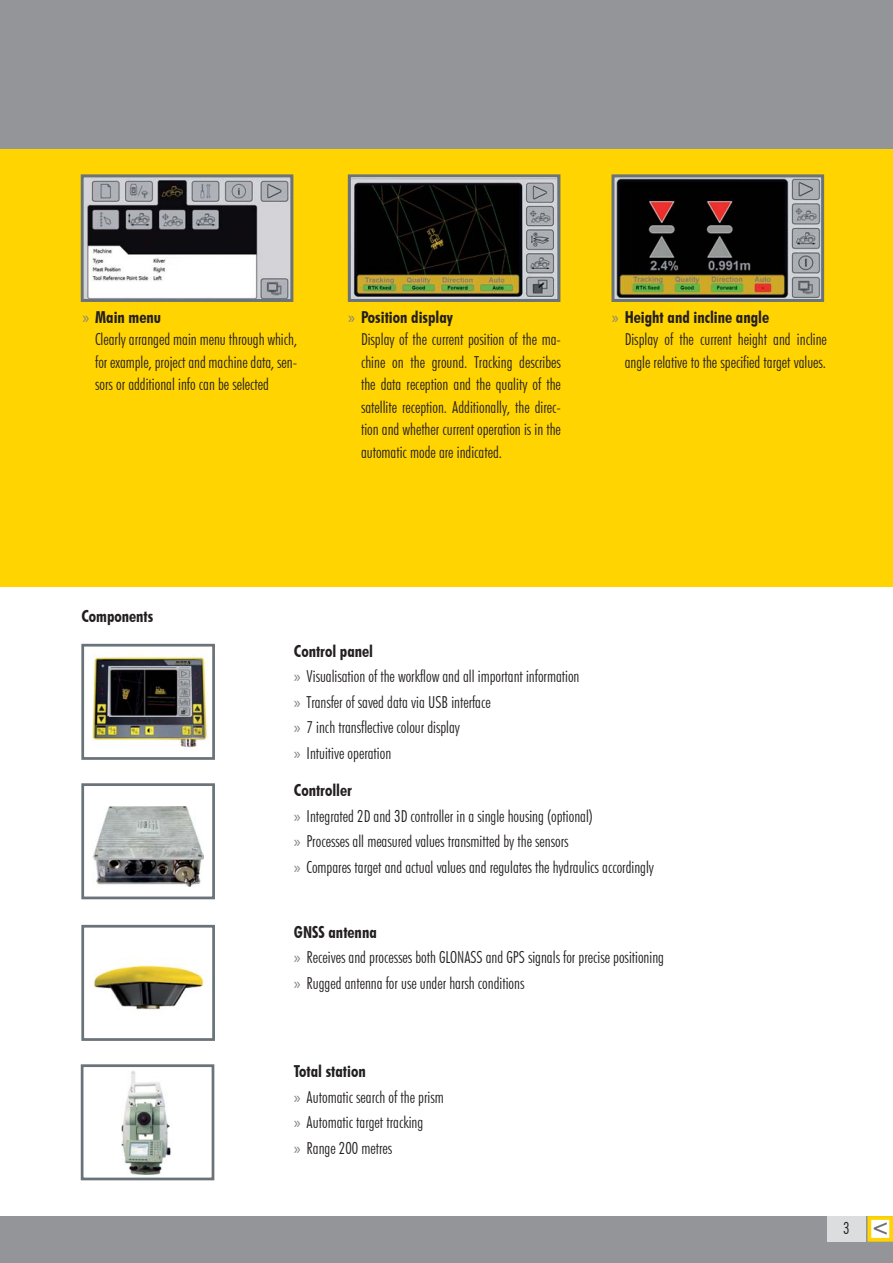
<style>
.page{position:relative;width:893px;height:1263px;background:#fff}
.page>*{position:absolute;margin:0;border:0;box-sizing:border-box;transform-origin:0 0}
.t1{font:700 condensed 22.5px "Futura BT";color:#6d6e70}
.t2{font:300 condensed 16.5px/25.5px "Futura BT";color:#231f20}
.t3{font:700 condensed 16.5px "Futura BT";color:#231f20}
.s1{font-family:"Myriad Pro";font-weight:400;font-stretch:normal;color:#808285}
.s2{font-weight:700}
</style>
<div class="page">
<div style="left:0;top:1216px;width:893px;height:47px;background:#939598"></div>
<div style="left:827px;top:1216px;width:38px;height:26px;background:#dcddde"></div>
<div style="left:869px;top:1218px;width:22px;height:22px;background:#fff"></div>
<div style="left:867px;top:1216px;width:26px;height:26px;border:4px solid #ffd400"></div>
<div style="left:0;top:0;width:893px;height:149px;background:#939598"></div>
<div style="left:0;top:149px;width:893px;height:438px;background:#ffd400"></div>
<img style="left:92px;top:655px;width:117px;height:93px">
<div style="left:81px;top:644px;width:134px;height:116px;border:3px solid #6a7379"></div>
<img style="left:92px;top:806px;width:111px;height:80px">
<div style="left:81px;top:783px;width:134px;height:116px;border:3px solid #6a7379"></div>
<img style="left:93px;top:965px;width:114px;height:45px">
<div style="left:81px;top:925px;width:134px;height:116px;border:3px solid #6a7379"></div>
<img style="left:121px;top:1071px;width:50px;height:104px">
<div style="left:81px;top:1064px;width:133px;height:116px;border:3px solid #6a7379"></div>
<img style="left:85px;top:178px;width:204px;height:120px">
<div style="left:81px;top:174px;width:212px;height:128px;border:3px solid #6a7379"></div>
<img style="left:352px;top:178px;width:204px;height:120px">
<div style="left:348px;top:174px;width:212px;height:128px;border:3px solid #6a7379"></div>
<img style="left:615px;top:178px;width:205px;height:120px">
<div style="left:611px;top:174px;width:213px;height:128px;border:3px solid #6a7379"></div>
<img style="left:109px;top:668px;width:81px;height:49px">
<p class="t2" style="left:95px;top:306px;width:204px;line-height:22.5px;text-indent:-13px"><span class="s1">»</span> <span class="s2">Main menu<br></span>Clearly arranged main menu through which, for example, project and machine data, sen&shy;sors or additional info can be selected</p>
<p class="t2" style="left:361px;top:306px;width:201px;line-height:22.5px;text-indent:-13px"><span class="s1">»</span> <span class="s2">Position display<br></span>Display of the current position of the ma&shy;chine on the ground. Tracking describes the data reception and the quality of the satellite reception. Additionally, the direc&shy;tion and whether current operation is in the automatic mode are indicated.</p>
<p class="t2" style="left:625px;top:306px;width:204px;line-height:22.5px;text-indent:-13px"><span class="s1">»</span> <span class="s2">Height and incline angle<br></span>Display of the current height and incline angle relative to the specified target values.</p>
<p class="t3" style="left:81px;top:606px;width:74px">Components</p>
<p class="t2" style="left:294px;top:638px;width:287px"><span class="s2">Control panel<br></span><span class="s1">»</span> Visualisation of the workflow and all important information <span class="s1">»</span> Transfer of saved data via USB interface<br><span class="s1">»</span> 7 inch transflective colour display<br><span class="s1">»</span> Intuitive operation</p>
<p class="t2" style="left:294px;top:777px;width:362px"><span class="s2">Controller<br></span><span class="s1">»</span> Integrated 2D and 3D controller in a single housing (optional)<br><span class="s1">»</span> Processes all measured values transmitted by the sensors<br><span class="s1">»</span> Compares target and actual values and regulates the hydraulics accordingly</p>
<p class="t2" style="left:294px;top:919px;width:372px"><span class="s2">GNSS antenna<br></span><span class="s1">»</span> Receives and processes both GLONASS and GPS signals for precise positioning <span class="s1">»</span> Rugged antenna for use under harsh conditions</p>
<p class="t2" style="left:294px;top:1058px;width:151px"><span class="s2">Total station<br></span><span class="s1">»</span> Automatic search of the prism <span class="s1">»</span> Automatic target tracking<br><span class="s1">»</span> Range 200 metres</p>
<p class="t2" style="left:843px;top:1215px;width:8px">3</p>
<h1 class="t1" style="left:890px;top:1244px;width:20px;rotate:-180deg">&gt;</h1>
</div>
